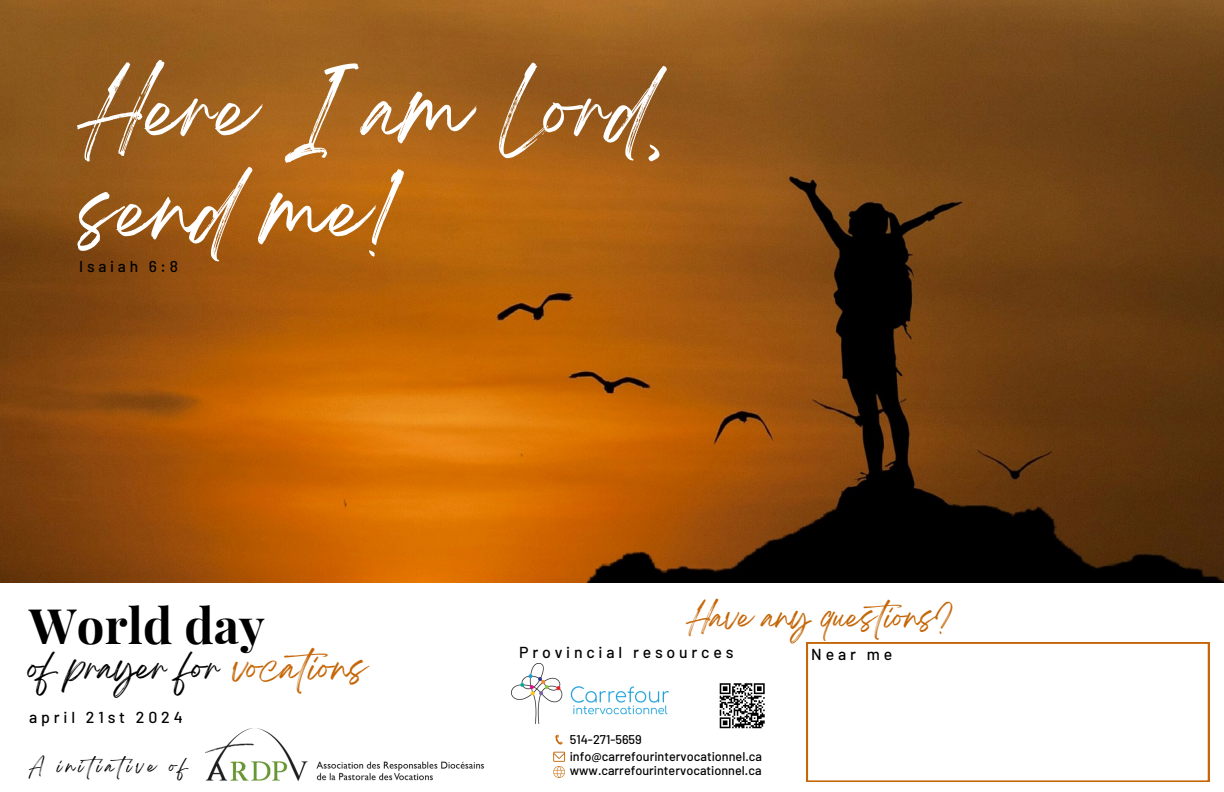
<style>
.page{position:relative;width:1224px;height:792px;background:#fff}
.page>*{position:absolute;margin:0;border:0;box-sizing:border-box;transform-origin:0 0}
.t1{font:73px/100.9px "Breathing";color:#fff}
.t2{font:700 48.9px "Playfair Display";letter-spacing:.005em;color:#000}
.t3{font:31px "Breathing";letter-spacing:.005em;color:#000}
.t4{font:27.2px "Breathing";color:#c56607}
.t5{font:500 15.9px "Barlow";letter-spacing:.24em;color:#000}
.t6{font:15.9px "Breathing";letter-spacing:.24em;color:#000}
.t7{font:500 15.6px "Barlow";letter-spacing:.24em;color:#000}
.t8{font:500 12.6px "Barlow";color:#000}
.s1{color:#c56607}
</style>
<div class="page">
<img style="left:0;top:0;width:1224px;height:583px">
<img style="left:511px;top:663px;width:158px;height:60px">
<img style="left:205px;top:728px;width:280px;height:53px">
<svg style="left:555px;top:735px;width:8px;height:10px"></svg>
<svg style="left:553px;top:752px;width:12px;height:26px"></svg>
<svg style="left:720px;top:683px;width:45px;height:45px"></svg>
<svg style="left:807px;top:642px;width:402px;height:140px"></svg>
<p class="t1" style="left:79px;top:80px;width:584px">Here I am Lord, send me!</p>
<p class="t7" style="left:79px;top:256px;width:100px">Isaiah 6:8</p>
<h3 class="t2" style="left:29px;top:591px;width:237px">World day</h3>
<p class="t3" style="left:29px;top:658px;width:339px">of prayer for <span class="s1">vocations</span></p>
<p class="t5" style="left:29px;top:707px;width:155px">april 21st 2024</p>
<p class="t6" style="left:29px;top:761px;width:159px">A initiative of</p>
<p class="t4" style="left:687px;top:608px;width:269px">Have any questions?</p>
<p class="t5" style="left:519px;top:642px;width:216px">Provincial resources</p>
<p class="t5" style="left:811px;top:644px;width:82px">Near me</p>
<h2 class="t8" style="left:570px;top:731px;width:74px">514-271-5659</h2>
<p class="t8" style="left:570px;top:748px;width:194px">info@carrefourintervocationnel.ca</p>
<p class="t8" style="left:570px;top:762px;width:193px">www.carrefourintervocationnel.ca</p>
</div>
